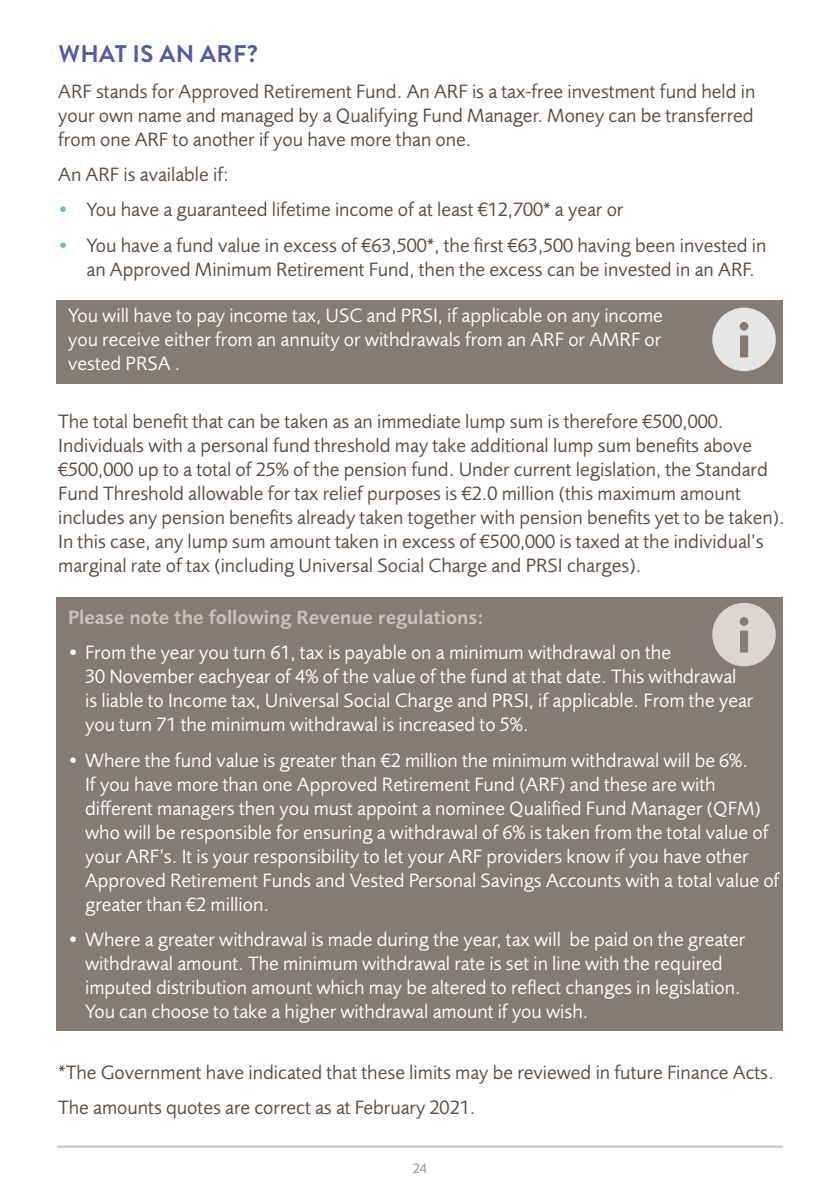
<style>
.page{position:relative;width:840px;height:1191px;background:#fff}
.page>*{position:absolute;margin:0;border:0;box-sizing:border-box;transform-origin:0 0}
.t1{font:700 24px "Brandon Grotesque";letter-spacing:.02em;color:#555aa4}
.t2{font:20px/24px "Foundry Sans";color:#fff}
.t3{font:20px/24px "Foundry Sans";color:#584b44}
.t4{font:600 20px "Foundry Sans";color:#c9c2bf}
.t5{font:14px "Foundry Sans";color:#968c86}
.s1{color:#67c1b9}
</style>
<div class="page">
<hr style="left:57px;top:1145px;width:725px;height:2px;background:#c9c2bf">
<div style="left:57px;top:300px;width:725px;height:84px;background:#867a74"></div>
<svg style="left:712px;top:308px;width:63px;height:63px"></svg>
<div style="left:57px;top:597px;width:725px;height:433px;background:#867a74"></div>
<svg style="left:712px;top:603px;width:63px;height:63px"></svg>
<p class="t1" style="left:58px;top:37px;width:201px">WHAT IS AN ARF?</p>
<p class="t3" style="left:58px;top:79px;width:698px;text-align:justify">ARF stands for Approved Retirement Fund. An ARF is a tax-free investment fund held in your own name and managed by a Qualifying Fund Manager. Money can be transferred from one ARF to another if you have more than one.</p>
<p class="t3" style="left:58px;top:163px;width:172px">An ARF is available if:</p>
<p class="t3" style="left:58px;top:198px;width:566px"><span class="s1">•</span> You have a guaranteed lifetime income of at least €12,700* a year or</p>
<p class="t3" style="left:86px;top:233px;width:681px;text-indent:-28px"><span class="s1">•</span> You have a fund value in excess of €63,500*, the first €63,500 having been invested in an Approved Minimum Retirement Fund, then the excess can be invested in an ARF.</p>
<p class="t2" style="left:68px;top:303px;width:596px;text-align:justify">You will have to pay income tax, USC and PRSI, if applicable on any income you receive either from an annuity or withdrawals from an ARF or AMRF or vested PRSA .</p>
<p class="t3" style="left:58px;top:410px;width:727px">The total benefit that can be taken as an immediate lump sum is therefore €500,000.<br>Individuals with a personal fund threshold may take additional lump sum benefits above €500,000 up to a total of 25% of the pension fund. Under current legislation, the Standard Fund Threshold allowable for tax relief purposes is €2.0 million (this maximum amount includes any pension benefits already taken together with pension benefits yet to be taken).<br>In this case, any lump sum amount taken in excess of €500,000 is taxed at the individual’s marginal rate of tax (including Universal Social Charge and PRSI charges).</p>
<p class="t4" style="left:68px;top:606px;width:417px">Please note the following Revenue regulations:</p>
<p class="t2" style="left:85px;top:641px;width:669px;text-indent:-17px">• From the year you turn 61, tax is payable on a minimum withdrawal on the<br>30 November eachyear of 4% of the value of the fund at that date. This withdrawal is liable to Income tax, Universal Social Charge and PRSI, if applicable. From the year you turn 71 the minimum withdrawal is increased to 5%.</p>
<p class="t2" style="left:85px;top:748px;width:695px;text-indent:-17px">• Where the fund value is greater than €2 million the minimum withdrawal will be 6%.<br>If you have more than one Approved Retirement Fund (ARF) and these are with different managers then you must appoint a nominee Qualified Fund Manager (QFM) who will be responsible for ensuring a withdrawal of 6% is taken from the total value of your ARF’s. It is your responsibility to let your ARF providers know if you have other Approved Retirement Funds and Vested Personal Savings Accounts with a total value of greater than €2 million.</p>
<p class="t2" style="left:85px;top:927px;width:661px;text-indent:-17px">• Where a greater withdrawal is made during the year, tax will be paid on the greater withdrawal amount. The minimum withdrawal rate is set in line with the required imputed distribution amount which may be altered to reflect changes in legislation.<br>You can choose to take a higher withdrawal amount if you wish.</p>
<p class="t3" style="left:58px;top:1054px;width:716px;line-height:35.4px">*The Government have indicated that these limits may be reviewed in future Finance Acts.<br>The amounts quotes are correct as at February 2021.</p>
<p class="t5" style="left:413px;top:1161px;width:16px">24</p>
</div>
